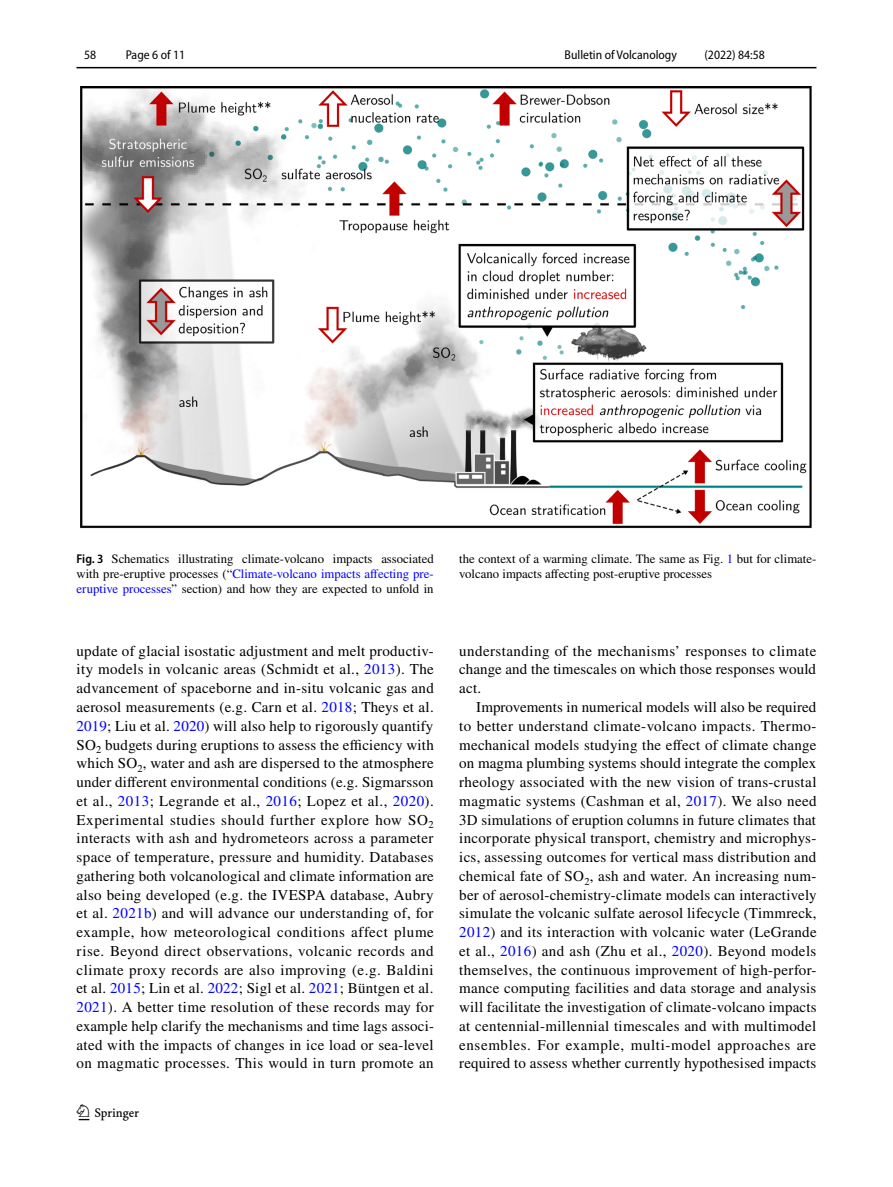
<style>
.page{position:relative;width:893px;height:1187px;background:#fff}
.page>*{position:absolute;margin:0;border:0;box-sizing:border-box;transform-origin:0 0}
.t1{font:22.5px "Springnew Regular 2";color:#000}
.t2{font:15px/18.8px "STIX";letter-spacing:.015em;color:#000;text-align:justify}
.t3{font:12.75px/15px "STIX";color:#000;text-align:justify}
.t4{font:semi-condensed 12.75px "Myriad Pro";color:#000}
.s1{font-family:"Myriad Pro";font-weight:600;font-stretch:semi-condensed}
.s2{color:#00f}
</style>
<div class="page">
<hr style="left:77px;top:67px;width:739px;height:1px;background:#000">
<img style="left:81px;top:87px;width:731px;height:441px">
<p class="t4" style="left:84px;top:48px;width:14px">58</p>
<p class="t4" style="left:126px;top:48px;width:61px">Page 6 of 11</p>
<p class="t4" style="left:565px;top:48px;width:114px">Bulletin of Volcanology</p>
<p class="t4" style="left:704px;top:48px;width:62px">(2022) 84:58</p>
<p class="t3" style="left:77px;top:552px;width:359px"><span class="s1">Fig. 3</span> Schematics illustrating climate-volcano impacts associated with pre-eruptive processes (“<span class="s2">Climate-volcano impacts affecting pre&shy;eruptive processes</span>” section) and how they are expected to unfold in</p>
<p class="t3" style="left:459px;top:552px;width:359px">the context of a warming climate. The same as Fig. <span class="s2">1</span> but for climate&shy;volcano impacts affecting post-eruptive processes</p>
<p class="t2" style="left:77px;top:642px;width:359px">update of glacial isostatic adjustment and melt productiv&shy;ity models in volcanic areas (Schmidt et al., <span class="s2">2013</span>). The advancement of spaceborne and in-situ volcanic gas and aerosol measurements (e.g. Carn et al. <span class="s2">2018</span>; Theys et al.<br><span class="s2">2019</span>; Liu et al. <span class="s2">2020</span>) will also help to rigorously quantify SO<sub>2</sub> budgets during eruptions to assess the efficiency with which SO<sub>2</sub>, water and ash are dispersed to the atmosphere under different environmental conditions (e.g. Sigmarsson et al., <span class="s2">2013</span>; Legrande et al., <span class="s2">2016</span>; Lopez et al., <span class="s2">2020</span>).<br>Experimental studies should further explore how SO<sub>2 </sub>interacts with ash and hydrometeors across a parameter space of temperature, pressure and humidity. Databases gathering both volcanological and climate information are also being developed (e.g. the IVESPA database, Aubry et al. <span class="s2">2021b</span>) and will advance our understanding of, for example, how meteorological conditions affect plume rise. Beyond direct observations, volcanic records and climate proxy records are also improving (e.g. Baldini et al. <span class="s2">2015</span>; Lin et al. <span class="s2">2022</span>; Sigl et al. <span class="s2">2021</span>; Büntgen et al.<br><span class="s2">2021</span>). A better time resolution of these records may for example help clarify the mechanisms and time lags associ&shy;ated with the impacts of changes in ice load or sea-level on magmatic processes. This would in turn promote an</p>
<p class="t2" style="left:459px;top:642px;width:359px">understanding of the mechanisms’ responses to climate change and the timescales on which those responses would act.</p>
<p class="t2" style="left:459px;top:698px;width:359px;text-indent:17px">Improvements in numerical models will also be required to better understand climate-volcano impacts. Thermo&shy;mechanical models studying the effect of climate change on magma plumbing systems should integrate the complex rheology associated with the new vision of trans-crustal magmatic systems (Cashman et al, <span class="s2">2017</span>). We also need 3D simulations of eruption columns in future climates that incorporate physical transport, chemistry and microphys&shy;ics, assessing outcomes for vertical mass distribution and chemical fate of SO<sub>2</sub>, ash and water. An increasing num&shy;ber of aerosol-chemistry-climate models can interactively simulate the volcanic sulfate aerosol lifecycle (Timmreck, <span class="s2">2012</span>) and its interaction with volcanic water (LeGrande et al., <span class="s2">2016</span>) and ash (Zhu et al., <span class="s2">2020</span>). Beyond models themselves, the continuous improvement of high-perfor&shy;mance computing facilities and data storage and analysis will facilitate the investigation of climate-volcano impacts at centennial-millennial timescales and with multimodel ensembles. For example, multi-model approaches are required to assess whether currently hypothesised impacts</p>
<h1 class="t1" style="left:79px;top:1104px;width:62px">1 3</h1>
</div>
